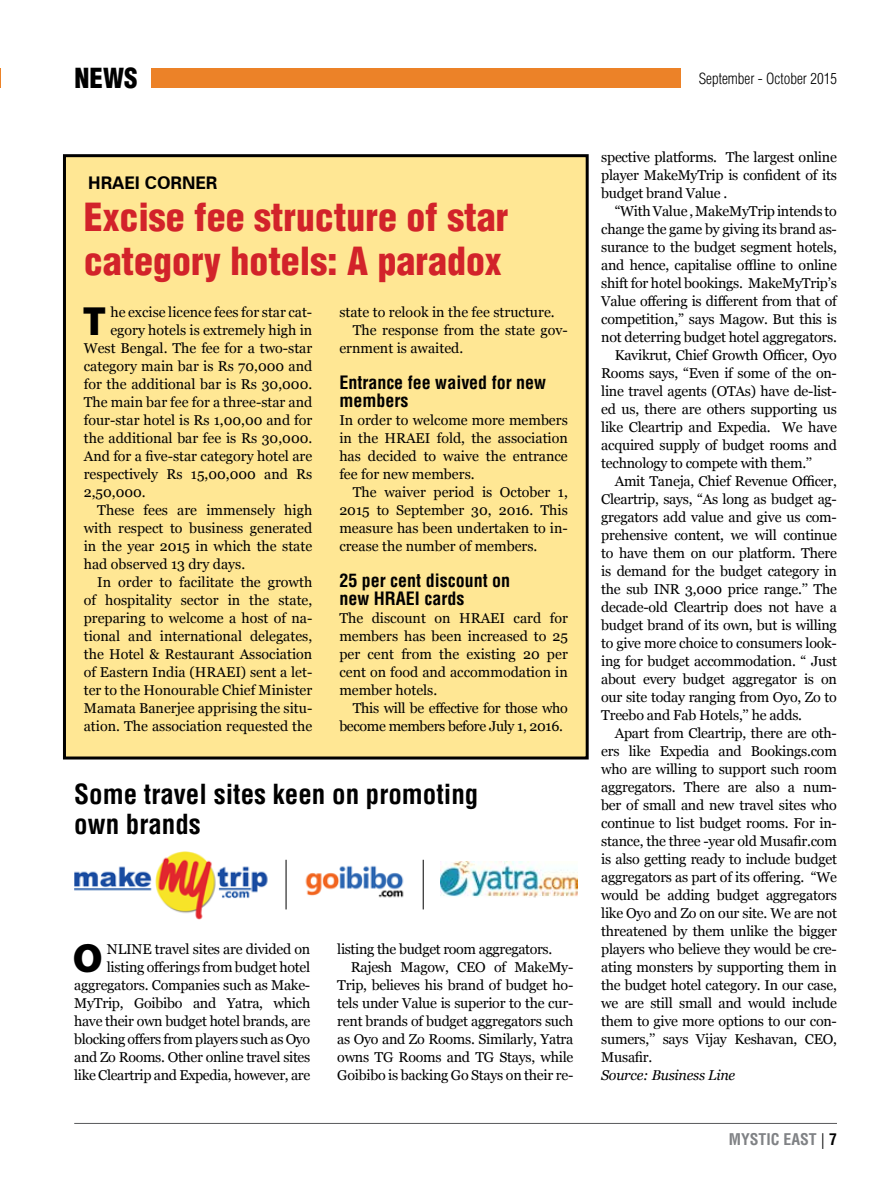
<style>
.page{position:relative;width:891px;height:1188px;background:#fff}
.page>*{position:absolute;margin:0;border:0;box-sizing:border-box;transform-origin:0 0}
.t1{font:900 40.95px "Myriad Pro";color:#000}
.t2{font:900 condensed 37.8px/44.1px "Helvetica LT Std";color:#d2232a}
.t3{font:700 condensed 27px/30px "Helvetica LT Std";color:#000}
.t4{font:900 condensed 27px "Helvetica LT Std";color:#000}
.t5{font:700 condensed 18px/18px "Helvetica LT Std";color:#000}
.t6{font:700 17.4px "Zurich BT";color:#000}
.t7{font:700 condensed 15.75px "Helvetica LT Std";color:#808285}
.t8{font:300 condensed 15px "Helvetica LT Std";color:#000}
.t9{font:14.25px/18px "Georgia";letter-spacing:-.02em;color:#000;text-align:justify}
.t10{font:14.25px "Georgia";color:#000}
.t11{font:italic 14.25px "Georgia";letter-spacing:-.02em;color:#000}
.s1{font-weight:300;font-stretch:normal;color:#000}
.s2{color:#000}
</style>
<div class="page">
<hr style="left:74px;top:1123px;width:763px;height:1px;background:#58595b">
<div style="left:151px;top:69px;width:529px;height:19px;background:#ec8228"></div>
<img style="left:74px;top:852px;width:194px;height:68px">
<img style="left:305px;top:859px;width:119px;height:51px">
<img style="left:441px;top:861px;width:137px;height:37px">
<hr style="left:286px;top:860px;width:1px;height:49px;background:#000">
<hr style="left:423px;top:860px;width:1px;height:49px;background:#000">
<div style="left:64px;top:156px;width:523px;height:602px;background:#ffe794"></div>
<div style="left:63px;top:154px;width:526px;height:606px;border:3px solid #000"></div>
<h3 class="t4" style="left:75px;top:61px;width:65px">NEWS</h3>
<p class="t8" style="left:699px;top:69px;width:140px">September - October 2015</p>
<p class="t6" style="left:88px;top:172px;width:131px">HRAEI CORNER</p>
<h2 class="t2" style="left:84px;top:195px;width:426px">Excise fee structure of star category hotels: A paradox</h2>
<h1 class="t1" style="left:83px;top:294px;width:25px">T</h1>
<p class="t10" style="left:110px;top:303px;width:203px">he excise licence fees for star cat-</p>
<p class="t10" style="left:110px;top:321px;width:203px">egory hotels is extremely high in</p>
<p class="t10" style="left:84px;top:339px;width:230px">West Bengal. The fee for a two-star</p>
<p class="t10" style="left:84px;top:357px;width:230px">category main bar is Rs 70,000 and</p>
<p class="t10" style="left:84px;top:375px;width:230px">for the additional bar is Rs 30,000.</p>
<p class="t10" style="left:84px;top:393px;width:230px">The main bar fee for a three-star and</p>
<p class="t10" style="left:84px;top:411px;width:230px">four-star hotel is Rs 1,00,00 and for</p>
<p class="t10" style="left:84px;top:429px;width:230px">the additional bar fee is Rs 30,000.</p>
<p class="t10" style="left:84px;top:447px;width:230px">And for a five-star category hotel are</p>
<p class="t10" style="left:84px;top:465px;width:230px">respectively Rs 15,00,000 and Rs</p>
<p class="t9" style="left:84px;top:483px;width:64px">2,50,000.</p>
<p class="t10" style="left:97px;top:501px;width:217px">These fees are immensely high</p>
<p class="t10" style="left:84px;top:519px;width:230px">with respect to business generated</p>
<p class="t10" style="left:84px;top:537px;width:230px">in the year 2015 in which the state</p>
<p class="t10" style="left:84px;top:555px;width:163px">had observed 13 dry days.</p>
<p class="t10" style="left:97px;top:573px;width:217px">In order to facilitate the growth</p>
<p class="t10" style="left:84px;top:591px;width:230px">of hospitality sector in the state,</p>
<p class="t10" style="left:84px;top:609px;width:230px">preparing to welcome a host of na-</p>
<p class="t10" style="left:84px;top:627px;width:230px">tional and international delegates,</p>
<p class="t10" style="left:84px;top:645px;width:230px">the Hotel &amp; Restaurant Association</p>
<p class="t10" style="left:84px;top:663px;width:230px">of Eastern India (HRAEI) sent a let-</p>
<p class="t10" style="left:84px;top:681px;width:230px">ter to the Honourable Chief Minister</p>
<p class="t10" style="left:84px;top:699px;width:230px">Mamata Banerjee apprising the situ-</p>
<p class="t10" style="left:84px;top:717px;width:230px">ation. The association requested the</p>
<p class="t10" style="left:339px;top:303px;width:217px">state to relook in the fee structure.</p>
<p class="t10" style="left:353px;top:321px;width:217px">The response from the state gov-</p>
<p class="t10" style="left:339px;top:339px;width:125px">ernment is awaited.</p>
<p class="t5" style="left:339px;top:373px;width:208px">Entrance fee waived for new members</p>
<p class="t9" style="left:339px;top:411px;width:230px">In order to welcome more members in the HRAEI fold, the association has decided to waive the entrance fee for new members.</p>
<p class="t9" style="left:339px;top:483px;width:230px;text-indent:13px">The waiver period is October 1, 2015 to September 30, 2016. This measure has been undertaken to in&shy;crease the number of members.</p>
<p class="t5" style="left:339px;top:571px;width:172px">25 per cent discount on new HRAEI cards</p>
<p class="t9" style="left:339px;top:609px;width:230px">The discount on HRAEI card for members has been increased to 25 per cent from the existing 20 per cent on food and accommodation in member hotels.</p>
<p class="t9" style="left:339px;top:699px;width:230px;text-indent:13px">This will be effective for those who become members before July 1, 2016.</p>
<h3 class="t3" style="left:74px;top:779px;width:406px">Some travel sites keen on promoting own brands</h3>
<p class="t9" style="left:74px;top:940px;width:238px;text-align:right">NLINE travel sites are divided on listing offerings from budget hotel aggregators. Companies such as Make-MyTrip, Goibibo and Yatra, which have their own budget hotel brands, are blocking offers from players such as Oyo and Zo Rooms. Other online travel sites like Cleartrip and Expedia, however, are</p>
<p class="t9" style="left:337px;top:940px;width:216px">listing the budget room aggregators.</p>
<h1 class="t1" style="left:73px;top:931px;width:31px">O</h1>
<p class="t9" style="left:351px;top:958px;width:224px">Rajesh Magow, CEO of MakeMy-</p>
<p class="t9" style="left:337px;top:976px;width:238px">Trip, believes his brand of budget ho-</p>
<p class="t9" style="left:337px;top:994px;width:238px">tels under Value is superior to the cur-</p>
<p class="t9" style="left:337px;top:1012px;width:238px">rent brands of budget aggregators such</p>
<p class="t9" style="left:337px;top:1030px;width:238px">as Oyo and Zo Rooms. Similarly, Yatra</p>
<p class="t9" style="left:337px;top:1048px;width:238px">owns TG Rooms and TG Stays, while</p>
<p class="t9" style="left:337px;top:1066px;width:238px">Goibibo is backing Go Stays on their re-</p>
<p class="t9" style="left:601px;top:148px;width:237px">spective platforms. The largest online player MakeMyTrip is confident of its budget brand Value .</p>
<p class="t9" style="left:615px;top:202px;width:224px">“With Value , MakeMyTrip intends to</p>
<p class="t9" style="left:601px;top:220px;width:237px">change the game by giving its brand as-</p>
<p class="t9" style="left:601px;top:238px;width:237px">surance to the budget segment hotels,</p>
<p class="t9" style="left:601px;top:256px;width:237px">and hence, capitalise offline to online</p>
<p class="t9" style="left:601px;top:274px;width:237px">shift for hotel bookings. MakeMyTrip’s</p>
<p class="t9" style="left:601px;top:292px;width:237px">Value offering is different from that of</p>
<p class="t9" style="left:601px;top:310px;width:237px">competition,’’ says Magow. But this is</p>
<p class="t9" style="left:601px;top:328px;width:237px">not deterring budget hotel aggregators.</p>
<p class="t9" style="left:615px;top:346px;width:224px">Kavikrut, Chief Growth Officer, Oyo</p>
<p class="t9" style="left:601px;top:364px;width:237px">Rooms says, “Even if some of the on-</p>
<p class="t9" style="left:601px;top:382px;width:237px">line travel agents (OTAs) have de-list-</p>
<p class="t9" style="left:601px;top:400px;width:237px">ed us, there are others supporting us</p>
<p class="t9" style="left:601px;top:418px;width:237px">like Cleartrip and Expedia. We have</p>
<p class="t9" style="left:601px;top:436px;width:237px">acquired supply of budget rooms and</p>
<p class="t9" style="left:601px;top:454px;width:212px">technology to compete with them.’’</p>
<p class="t9" style="left:615px;top:472px;width:224px">Amit Taneja, Chief Revenue Officer,</p>
<p class="t9" style="left:601px;top:490px;width:237px">Cleartrip, says, “As long as budget ag-</p>
<p class="t9" style="left:601px;top:508px;width:237px">gregators add value and give us com-</p>
<p class="t9" style="left:601px;top:526px;width:237px">prehensive content, we will continue</p>
<p class="t9" style="left:601px;top:544px;width:237px">to have them on our platform. There</p>
<p class="t9" style="left:601px;top:562px;width:237px">is demand for the budget category in</p>
<p class="t9" style="left:601px;top:580px;width:237px">the sub INR 3,000 price range.’’ The</p>
<p class="t9" style="left:601px;top:598px;width:237px">decade-old Cleartrip does not have a</p>
<p class="t9" style="left:601px;top:616px;width:237px">budget brand of its own, but is willing</p>
<p class="t9" style="left:601px;top:634px;width:237px">to give more choice to consumers look-</p>
<p class="t9" style="left:601px;top:652px;width:237px">ing for budget accommodation. “ Just</p>
<p class="t9" style="left:601px;top:670px;width:237px">about every budget aggregator is on</p>
<p class="t9" style="left:601px;top:688px;width:237px">our site today ranging from Oyo, Zo to</p>
<p class="t9" style="left:601px;top:706px;width:202px">Treebo and Fab Hotels,’’ he adds.</p>
<p class="t9" style="left:615px;top:724px;width:224px">Apart from Cleartrip, there are oth-</p>
<p class="t9" style="left:601px;top:742px;width:237px">ers like Expedia and Bookings.com</p>
<p class="t9" style="left:601px;top:760px;width:237px">who are willing to support such room</p>
<p class="t9" style="left:601px;top:778px;width:237px">aggregators. There are also a num-</p>
<p class="t9" style="left:601px;top:796px;width:237px">ber of small and new travel sites who</p>
<p class="t9" style="left:601px;top:814px;width:237px">continue to list budget rooms. For in-</p>
<p class="t9" style="left:601px;top:832px;width:237px">stance, the three -year old Musafir.com</p>
<p class="t9" style="left:601px;top:850px;width:237px">is also getting ready to include budget</p>
<p class="t9" style="left:601px;top:868px;width:237px">aggregators as part of its offering. “We</p>
<p class="t9" style="left:601px;top:886px;width:237px">would be adding budget aggregators</p>
<p class="t9" style="left:601px;top:904px;width:237px">like Oyo and Zo on our site. We are not</p>
<p class="t9" style="left:601px;top:922px;width:237px">threatened by them unlike the bigger</p>
<p class="t9" style="left:601px;top:940px;width:237px">players who believe they would be cre-</p>
<p class="t9" style="left:601px;top:958px;width:237px">ating monsters by supporting them in</p>
<p class="t9" style="left:601px;top:976px;width:237px">the budget hotel category. In our case,</p>
<p class="t9" style="left:601px;top:994px;width:237px">we are still small and would include</p>
<p class="t9" style="left:601px;top:1012px;width:237px">them to give more options to our con-</p>
<p class="t9" style="left:601px;top:1030px;width:237px">sumers,’’ says Vijay Keshavan, CEO,</p>
<p class="t9" style="left:601px;top:1048px;width:53px">Musafir.</p>
<p class="t11" style="left:601px;top:1066px;width:136px">Source: Business Line</p>
<p class="t7" style="left:729px;top:1130px;width:110px">MYSTIC EAST <span class="s1">|</span> <span class="s2">7</span></p>
</div>
